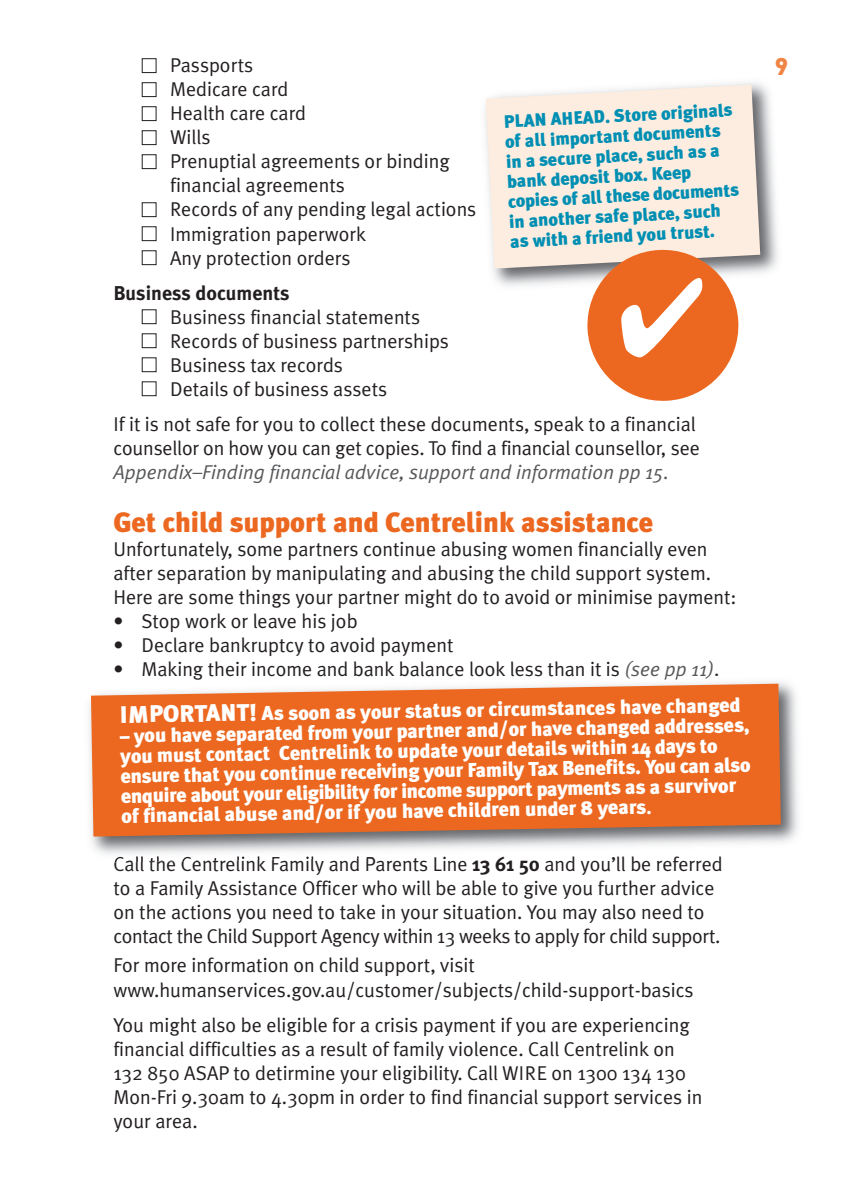
<style>
.page{position:relative;width:845px;height:1191px;background:#fff}
.page>*{position:absolute;margin:0;border:0;box-sizing:border-box;transform-origin:0 0}
.t1{font:900 28px "Meta Plus";color:#ec6820}
.t2{font:900 24px "DIN";color:#f08444}
.t3{font:20px/24px "Meta Plus Normal";color:#231f20}
.t4{font:900 20px/20px "Meta Plus";color:#fff}
.t5{font:italic 20px "Meta Plus Normal";color:#57585a}
.t6{font:700 20px "Meta Plus";color:#231f20}
.t7{font:900 18px/20px "Meta Plus";color:#008fb3}
.s1{color:#fff}
.s2{font-style:italic;color:#57585a}
.s3{font-size:24px}
.s4{font-weight:700}
.s5{font-family:"Meta Plus";font-weight:700}
</style>
<div class="page">
<img style="left:485px;top:82px;width:293px;height:204px">
<svg style="left:486px;top:85px;width:274px;height:184px;background:#f9eadf"></svg>
<img style="left:89px;top:682px;width:709px;height:181px">
<img style="left:627px;top:676px;width:83px;height:4px">
<img style="left:114px;top:856px;width:108px;height:6px">
<svg style="left:91px;top:683px;width:690px;height:153px;background:#e86f2d"></svg>
<svg style="left:585px;top:248px;width:155px;height:153px;background:#ec8851"></svg>
<p class="t3" style="left:142px;top:54px;width:113px"><span class="s1">■</span> Passports</p>
<p class="t2" style="left:775px;top:52px;width:15px">9</p>
<p class="t3" style="left:142px;top:78px;width:148px"><span class="s1">■</span> Medicare card</p>
<p class="t3" style="left:142px;top:102px;width:166px"><span class="s1">■</span> Health care card</p>
<p class="t3" style="left:142px;top:126px;width:70px"><span class="s1">■</span> Wills</p>
<p class="t3" style="left:170px;top:150px;width:281px;text-indent:-29px"><span class="s1">■</span> Prenuptial agreements or binding financial agreements</p>
<p class="t3" style="left:142px;top:198px;width:336px"><span class="s1">■</span> Records of any pending legal actions</p>
<p class="t3" style="left:142px;top:222px;width:226px"><span class="s1">■</span> Immigration paperwork</p>
<p class="t3" style="left:142px;top:246px;width:211px"><span class="s1">■</span> Any protection orders</p>
<p class="t6" style="left:113px;top:281px;width:178px">Business documents</p>
<p class="t3" style="left:142px;top:305px;width:280px"><span class="s1">■</span> Business financial statements</p>
<p class="t3" style="left:142px;top:329px;width:309px"><span class="s1">■</span> Records of business partnerships</p>
<p class="t3" style="left:142px;top:353px;width:203px"><span class="s1">■</span> Business tax records</p>
<p class="t3" style="left:113px;top:371px;width:584px;line-height:35.4px;text-indent:28px"><span class="s1">■</span> Details of business assets<br>If it is not safe for you to collect these documents, speak to a financial</p>
<p class="t3" style="left:113px;top:436px;width:588px">counsellor on how you can get copies. To find a financial counsellor, see</p>
<p class="t5" style="left:113px;top:460px;width:557px">Appendix–Finding financial advice, support and information pp 15.</p>
<h1 class="t1" style="left:113px;top:505px;width:541px">Get child support and Centrelink assistance</h1>
<p class="t3" style="left:113px;top:537px;width:625px">Unfortunately, some partners continue abusing women financially even after separation by manipulating and abusing the child support system.<br>Here are some things your partner might do to avoid or minimise payment:</p>
<p class="t3" style="left:113px;top:609px;width:246px">• Stop work or leave his job</p>
<p class="t3" style="left:113px;top:633px;width:341px">• Declare bankruptcy to avoid payment</p>
<p class="t3" style="left:113px;top:657px;width:607px">• Making their income and bank balance look less than it is <span class="s2">(see pp 11)</span>.</p>
<p class="t7" style="left:503px;top:112px;width:232px;rotate:-3deg">PLAN AHEAD. Store originals of all important documents in a secure place, such as a bank deposit box. Keep copies of all these documents in another safe place, such as with a friend you trust.</p>
<p class="t4" style="left:119px;top:706px;width:622px;rotate:-1deg"><span class="s3">IMPORTANT!</span> As soon as your status or circumstances have changed</p>
<p class="t4" style="left:120px;top:726px;width:631px;rotate:-1deg">– you have separated from your partner and/or have changed addresses, you must contact Centrelink to update your details within 14 days to ensure that you continue receiving your Family Tax Benefits. You can also enquire about your eligibility for income support payments as a survivor of financial abuse and/or if you have children under 8 years<span class="s4">.</span></p>
<p class="t3" style="left:113px;top:852px;width:611px">Call the Centrelink Family and Parents Line <span class="s5">13 61 50</span> and you’ll be referred to a Family Assistance Officer who will be able to give you further advice on the actions you need to take in your situation. You may also need to contact the Child Support Agency within 13 weeks to apply for child support.</p>
<p class="t3" style="left:113px;top:953px;width:582px">For more information on child support, visit www.humanservices.gov.au/customer/subjects/child-support-basics</p>
<p class="t3" style="left:113px;top:1013px;width:590px">You might also be eligible for a crisis payment if you are experiencing financial difficulties as a result of family violence. Call Centrelink on 132 850 ASAP to detirmine your eligibility. Call WIRE on 1300 134 130<br>Mon-Fri 9.30am to 4.30pm in order to find financial support services in your area.</p>
</div>
